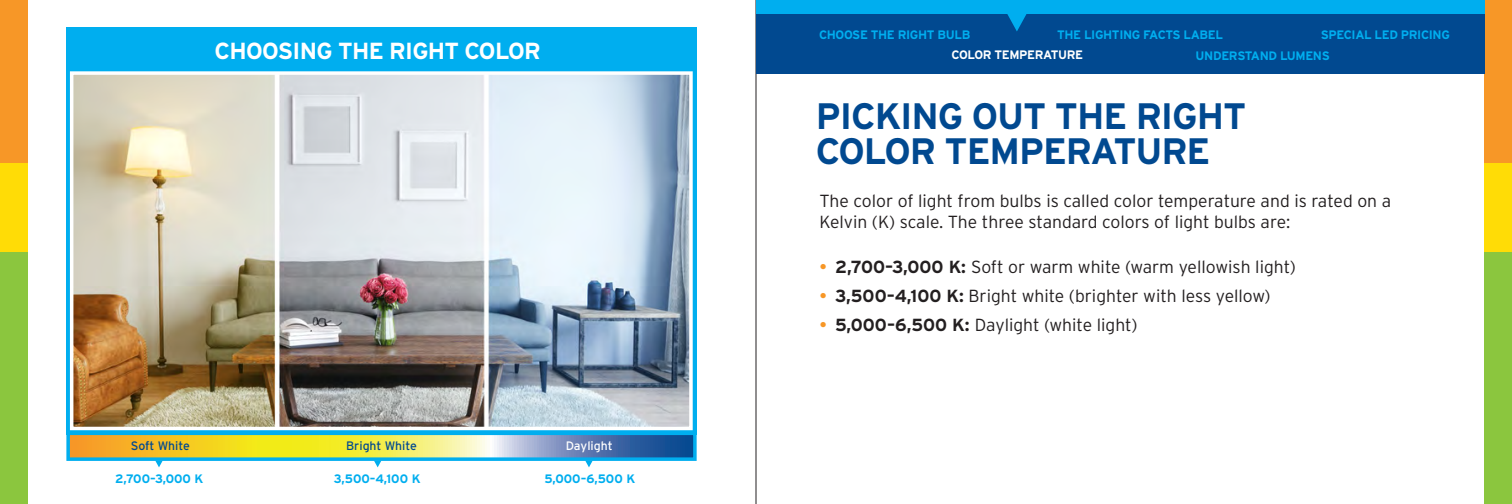
<style>
.page{position:relative;width:1512px;height:504px;background:#fff}
.page>*{position:absolute;margin:0;border:0;box-sizing:border-box;transform-origin:0 0}
.Headline{font:700 36.75px "Interstate";letter-spacing:-.03em;color:#014990}
.Headline-2{font:700 23.28px "Interstate";letter-spacing:-.03em;color:#fff}
.body{font:300 17.5px/21px "Interstate";color:#231f20}
.Table_Header{font:700 12.25px "Interstate";letter-spacing:-.03em;color:#00aeef}
.bullets{font:700 12.25px "Interstate";color:#00aeef}
.body-2{font:12.25px "Interstate";color:#014990}
.Table_Header-2{font:700 12.25px "Interstate";letter-spacing:-.03em;color:#fff}
.body-3{font:12.25px "Interstate";color:#fff}
.s1{font-weight:400;color:#f79727}
.s2{font-weight:700}
</style>
<div class="page">
<div style="left:1484px;top:252px;width:28px;height:252px;background:#8bc63e"></div>
<div style="left:1484px;top:163px;width:28px;height:89px;background:#ffdc06"></div>
<div style="left:1484px;top:0;width:28px;height:163px;background:#f79727"></div>
<div style="left:0;top:252px;width:28px;height:252px;background:#8bc63e"></div>
<div style="left:0;top:163px;width:28px;height:89px;background:#ffdc06"></div>
<div style="left:0;top:0;width:28px;height:163px;background:#f79727"></div>
<hr style="left:756px;top:0;width:1px;height:504px;background:#231f20">
<div style="left:756px;top:0;width:728px;height:73px;background:#014990"></div>
<svg style="left:1005px;top:13px;width:23px;height:18px"></svg>
<div style="left:756px;top:0;width:728px;height:13px;background:#00aeef"></div>
<div style="left:66px;top:27px;width:631px;height:408px;background:#00aeef"></div>
<img style="left:75px;top:76px;width:613px;height:349px">
<div style="left:70px;top:71px;width:623px;height:359px;border:4px solid #fff"></div>
<svg style="left:71px;top:437px;width:621px;height:19px;background:#c6be67"></svg>
<div style="left:66px;top:432px;width:631px;height:29px;border:4px solid #00aeef"></div>
<svg style="left:155px;top:461px;width:8px;height:6px"></svg>
<svg style="left:374px;top:461px;width:7px;height:6px"></svg>
<svg style="left:585px;top:461px;width:8px;height:6px"></svg>
<p class="Table_Header" style="left:819px;top:27px;width:153px">CHOOSE THE RIGHT BULB</p>
<p class="Table_Header" style="left:1321px;top:27px;width:131px">SPECIAL LED PRICING</p>
<p class="Table_Header" style="left:1057px;top:27px;width:167px">THE LIGHTING FACTS LABEL</p>
<p class="Headline-2" style="left:215px;top:36px;width:328px">CHOOSING THE RIGHT COLOR</p>
<p class="Table_Header-2" style="left:952px;top:48px;width:133px">COLOR TEMPERATURE</p>
<p class="Table_Header" style="left:1196px;top:48px;width:136px">UNDERSTAND LUMENS</p>
<p class="body-2" style="left:131px;top:438px;width:61px">Soft White</p>
<p class="body-3" style="left:566px;top:438px;width:49px">Daylight</p>
<p class="body-2" style="left:346px;top:438px;width:72px">Bright White</p>
<p class="bullets" style="left:115px;top:471px;width:90px">2,700–3,000 K</p>
<p class="bullets" style="left:334px;top:471px;width:88px">3,500–4,100 K</p>
<p class="bullets" style="left:544px;top:471px;width:92px">5,000–6,500 K</p>
<p class="Headline" style="left:816px;top:94px;width:432px">PICKING OUT THE RIGHT</p>
<p class="Headline" style="left:816px;top:129px;width:396px">COLOR TEMPERATURE</p>
<p class="body" style="left:820px;top:191px;width:573px">The color of light from bulbs is called color temperature and is rated on a<br>Kelvin (K) scale. The three standard colors of light bulbs are:</p>
<p class="body" style="left:820px;top:256px;width:478px"><span class="s1">•</span> <span class="s2">2,700–3,000 K:</span> Soft or warm white (warm yellowish light)</p>
<p class="body" style="left:820px;top:285px;width:453px"><span class="s1">•</span> <span class="s2">3,500–4,100 K:</span> Bright white (brighter with less yellow)</p>
<p class="body" style="left:820px;top:314px;width:319px"><span class="s1">•</span> <span class="s2">5,000–6,500 K:</span> Daylight (white light)</p>
</div>
